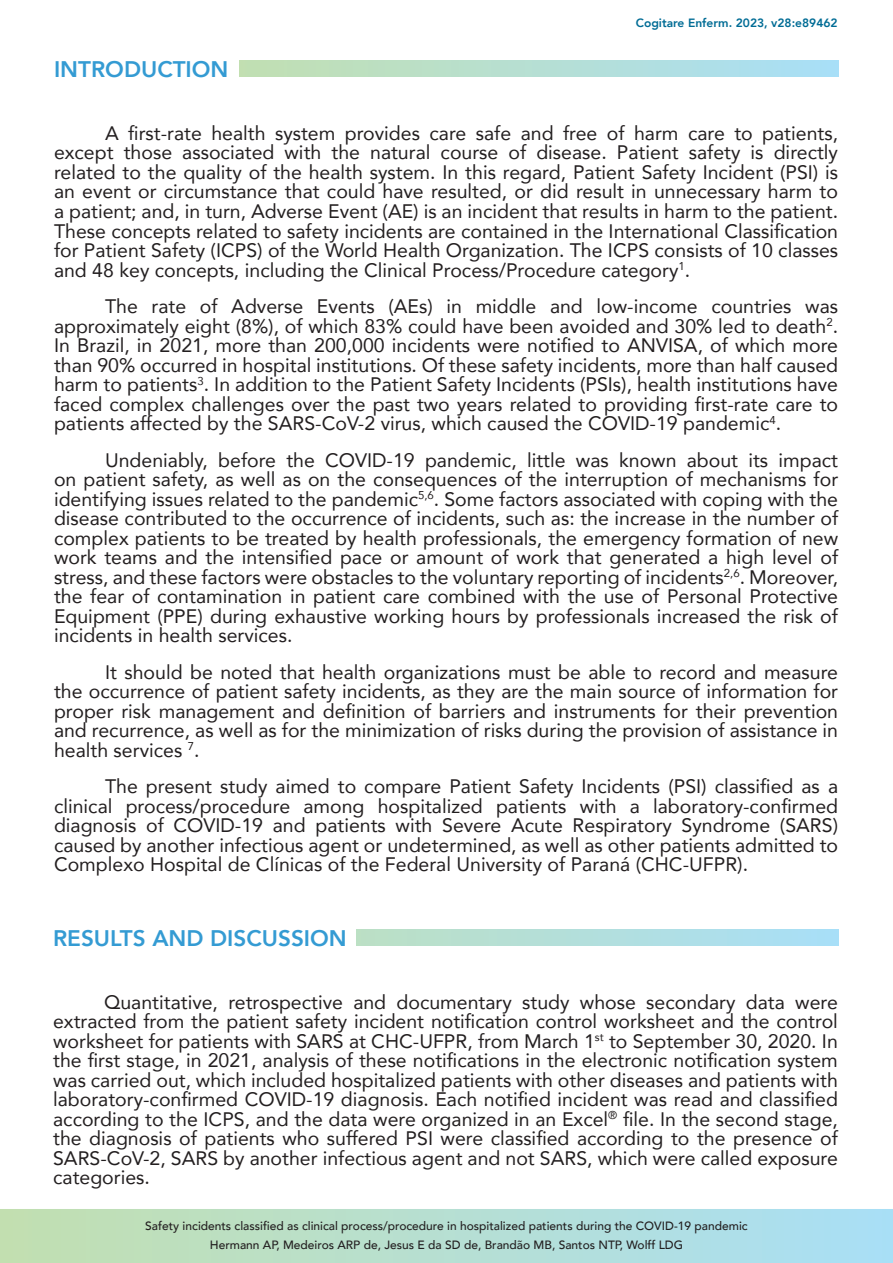
<style>
.page{position:relative;width:893px;height:1263px;background:#fff}
.page>*{position:absolute;margin:0;border:0;box-sizing:border-box;transform-origin:0 0}
.t1{font:800 22.5px "Avenir";color:#349bd3}
.t2{font:19.5px/19.5px "Avenir";color:#231f20;text-align:justify}
.t3{font:500 12px/18.6px "Avenir";color:#231f20;text-align:center}
.t4{font:800 12px "Avenir";color:#006c95}
</style>
<div class="page">
<svg style="left:0;top:1209px;width:893px;height:54px;background:#b6dfd2"></svg>
<div style="left:240px;top:60px;width:599px;height:17px;background:linear-gradient(to right,#c2dfb1,#a9dff7)"></div>
<div style="left:356px;top:929px;width:482px;height:17px;background:linear-gradient(to right,#bce0c4,#a8dff7)"></div>
<p class="t1" style="left:54px;top:48px;width:176px">INTRODUCTION</p>
<p class="t4" style="left:636px;top:12px;width:203px">Cogitare Enferm. 2023, v28:e89462</p>
<p class="t2" style="left:54px;top:123px;width:786px;text-indent:51px">A first-rate health system provides care safe and free of harm care to patients, except those associated with the natural course of disease. Patient safety is directly related to the quality of the health system. In this regard, Patient Safety Incident (PSI) is an event or circumstance that could have resulted, or did result in unnecessary harm to a patient; and, in turn, Adverse Event (AE) is an incident that results in harm to the patient.<br>These concepts related to safety incidents are contained in the International Classification for Patient Safety (ICPS) of the World Health Organization. The ICPS consists of 10 classes and 48 key concepts, including the Clinical Process/Procedure category<sup>1</sup>.</p>
<p class="t2" style="left:54px;top:296px;width:786px;text-indent:51px">The rate of Adverse Events (AEs) in middle and low-income countries was approximately eight (8%), of which 83% could have been avoided and 30% led to death<sup>2</sup>.<br>In Brazil, in 2021, more than 200,000 incidents were notified to ANVISA, of which more than 90% occurred in hospital institutions. Of these safety incidents, more than half caused harm to patients<sup>3</sup>. In addition to the Patient Safety Incidents (PSIs), health institutions have faced complex challenges over the past two years related to providing first-rate care to patients affected by the SARS-CoV-2 virus, which caused the COVID-19 pandemic<sup>4</sup>.</p>
<p class="t2" style="left:54px;top:449px;width:786px;text-indent:51px">Undeniably, before the COVID-19 pandemic, little was known about its impact on patient safety, as well as on the consequences of the interruption of mechanisms for identifying issues related to the pandemic<sup>5,6</sup>. Some factors associated with coping with the disease contributed to the occurrence of incidents, such as: the increase in the number of complex patients to be treated by health professionals, the emergency formation of new work teams and the intensified pace or amount of work that generated a high level of stress, and these factors were obstacles to the voluntary reporting of incidents<sup>2,6</sup>. Moreover, the fear of contamination in patient care combined with the use of Personal Protective Equipment (PPE) during exhaustive working hours by professionals increased the risk of incidents in health services.</p>
<p class="t2" style="left:54px;top:661px;width:786px;text-indent:51px">It should be noted that health organizations must be able to record and measure the occurrence of patient safety incidents, as they are the main source of information for proper risk management and definition of barriers and instruments for their prevention and recurrence, as well as for the minimization of risks during the provision of assistance in health services <sup>7</sup>.</p>
<p class="t2" style="left:54px;top:776px;width:786px;text-indent:51px">The present study aimed to compare Patient Safety Incidents (PSI) classified as a clinical process/procedure among hospitalized patients with a laboratory-confirmed diagnosis of COVID-19 and patients with Severe Acute Respiratory Syndrome (SARS) caused by another infectious agent or undetermined, as well as other patients admitted to Complexo Hospital de Clínicas of the Federal University of Paraná (CHC-UFPR).</p>
<p class="t1" style="left:53px;top:917px;width:295px">RESULTS AND DISCUSSION</p>
<p class="t2" style="left:53px;top:992px;width:786px;text-indent:51px">Quantitative, retrospective and documentary study whose secondary data were extracted from the patient safety incident notification control worksheet and the control worksheet for patients with SARS at CHC-UFPR, from March 1<sup>st</sup> to September 30, 2020. In the first stage, in 2021, analysis of these notifications in the electronic notification system was carried out, which included hospitalized patients with other diseases and patients with laboratory-confirmed COVID-19 diagnosis. Each notified incident was read and classified according to the ICPS, and the data were organized in an Excel<sup>®</sup> file. In the second stage, the diagnosis of patients who suffered PSI were classified according to the presence of SARS-CoV-2, SARS by another infectious agent and not SARS, which were called exposure categories.</p>
<p class="t3" style="left:145px;top:1216px;width:604px">Safety incidents classified as clinical process/procedure in hospitalized patients during the COVID-19 pandemic<br>Hermann AP, Medeiros ARP de, Jesus E da SD de, Brandão MB, Santos NTP, Wolff LDG</p>
</div>
